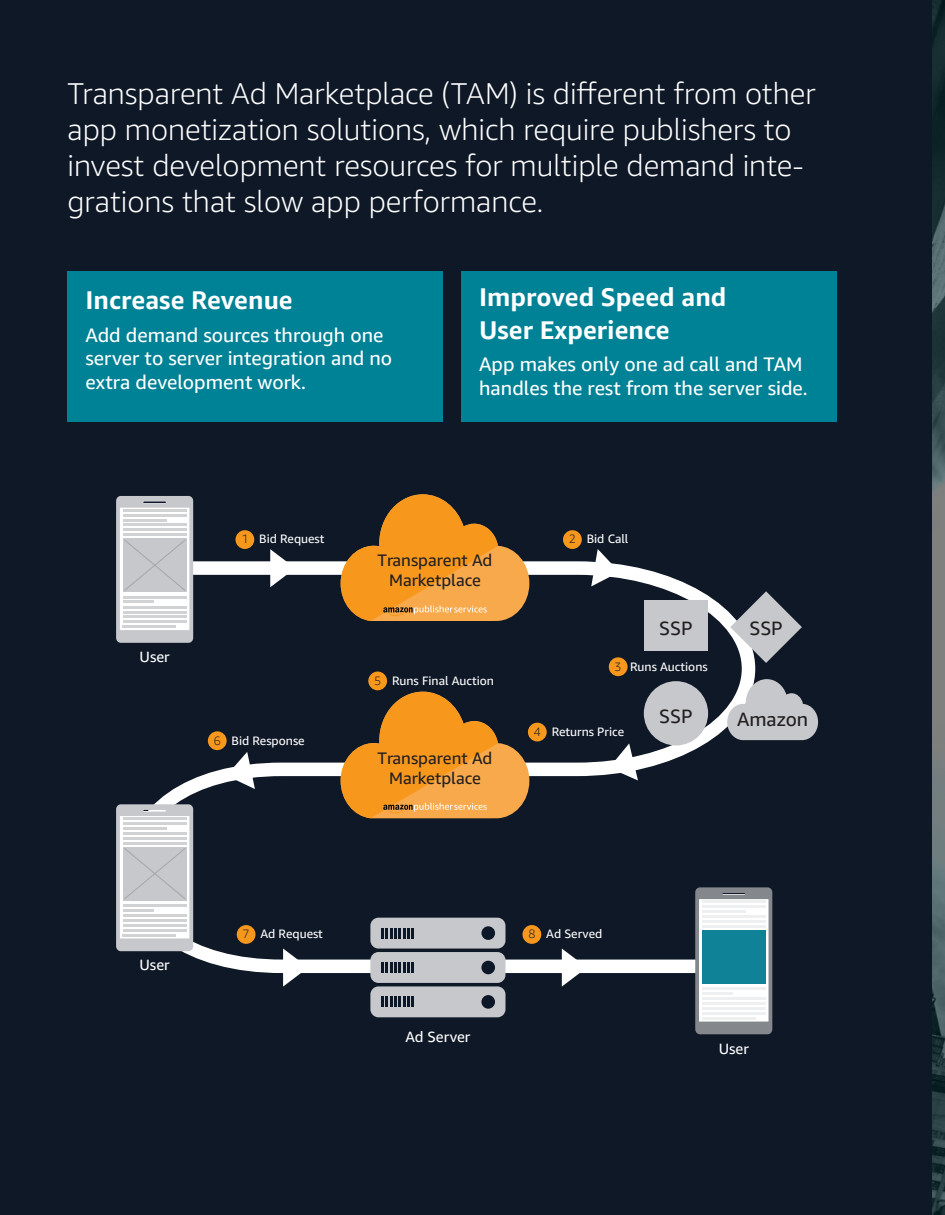
<style>
.page{position:relative;width:945px;height:1215px;background:#fff}
.page>*{position:absolute;margin:0;border:0;box-sizing:border-box;transform-origin:0 0}
.t1{font:300 30px/36px "Amazon Ember";color:#fff}
.t2{font:700 25.5px/33px "Amazon Ember";color:#fff}
.t3{font:19.5px/23.4px "Amazon Ember";color:#fff}
.t4{font:19.2px "Amazon Ember";color:#231f20}
.t5{font:16.65px/20px "Amazon Ember";color:#231f20;text-align:center}
.t6{font:14.85px "Amazon Ember";color:#fff}
.t7{font:12.15px "Amazon Ember";color:#fff}
.s1{font-weight:300;color:#231f20}
</style>
<div class="page">
<img style="left:932px;top:0;width:13px;height:1215px">
<div style="left:0;top:0;width:932px;height:1215px;background:#0f1827"></div>
<div style="left:68px;top:271px;width:375px;height:151px;background:#008296"></div>
<div style="left:461px;top:271px;width:375px;height:151px;background:#008296"></div>
<svg style="left:270px;top:549px;width:8px;height:6px"></svg>
<svg style="left:283px;top:980px;width:9px;height:7px"></svg>
<svg style="left:562px;top:980px;width:9px;height:7px"></svg>
<svg style="left:596px;top:549px;width:8px;height:6px"></svg>
<div style="left:236px;top:530px;width:18px;height:19px;background:#f7981d;border-radius:50%"></div>
<div style="left:563px;top:530px;width:19px;height:19px;background:#f7981d;border-radius:50%"></div>
<svg style="left:120px;top:555px;width:642px;height:425px"></svg>
<svg style="left:341px;top:494px;width:188px;height:127px"></svg>
<div style="left:528px;top:723px;width:19px;height:18px;background:#f7981d;border-radius:50%"></div>
<div style="left:368px;top:672px;width:19px;height:18px;background:#f7981d;border-radius:50%"></div>
<div style="left:208px;top:731px;width:19px;height:19px;background:#f7981d;border-radius:50%"></div>
<div style="left:522px;top:925px;width:19px;height:19px;background:#f7981d;border-radius:50%"></div>
<div style="left:237px;top:925px;width:19px;height:19px;background:#f7981d;border-radius:50%"></div>
<svg style="left:341px;top:692px;width:188px;height:126px"></svg>
<div style="left:644px;top:681px;width:64px;height:64px;background:#c7c8cc;border-radius:50%"></div>
<div style="left:644px;top:600px;width:64px;height:51px;background:#c7c8cc"></div>
<svg style="left:730px;top:591px;width:72px;height:72px"></svg>
<svg style="left:727px;top:679px;width:91px;height:61px"></svg>
<div style="left:370px;top:918px;width:136px;height:31px;background:#c7c8cc;border-radius:8px"></div>
<div style="left:481px;top:926px;width:14px;height:14px;background:#0c1827;border-radius:50%"></div>
<svg style="left:381px;top:928px;width:33px;height:11px"></svg>
<div style="left:370px;top:952px;width:136px;height:31px;background:#c7c8cc;border-radius:8px"></div>
<div style="left:481px;top:961px;width:14px;height:13px;background:#0c1827;border-radius:50%"></div>
<svg style="left:381px;top:962px;width:33px;height:11px"></svg>
<div style="left:370px;top:986px;width:136px;height:31px;background:#c7c8cc;border-radius:8px"></div>
<div style="left:481px;top:995px;width:14px;height:14px;background:#0c1827;border-radius:50%"></div>
<svg style="left:381px;top:996px;width:33px;height:11px"></svg>
<svg style="left:116px;top:496px;width:77px;height:147px;background:#d4d5d8"></svg>
<svg style="left:116px;top:804px;width:77px;height:147px;background:#d5d6d8"></svg>
<svg style="left:695px;top:887px;width:77px;height:147px;background:#cbcdcf"></svg>
<div style="left:702px;top:930px;width:64px;height:53px;background:#108297"></div>
<div style="left:609px;top:657px;width:19px;height:19px;background:#f7981d;border-radius:50%"></div>
<p class="t1" style="left:68px;top:76px;width:750px">Transparent Ad Marketplace (TAM) is different from other app monetization solutions, which require publishers to invest development resources for multiple demand inte&shy;grations that slow app performance.</p>
<p class="t2" style="left:86px;top:284px;width:209px">Increase Revenue</p>
<p class="t3" style="left:86px;top:323px;width:308px">Add demand sources through one server to server integration and no extra development work.</p>
<p class="t2" style="left:479px;top:281px;width:249px">Improved Speed and<br>User Experience</p>
<p class="t3" style="left:479px;top:353px;width:330px">App makes only one ad call and TAM handles the rest from the server side.</p>
<p class="t6" style="left:140px;top:647px;width:32px">User</p>
<p class="t7" style="left:241px;top:532px;width:85px"><span class="s1">1</span> Bid Request</p>
<p class="t7" style="left:569px;top:532px;width:61px"><span class="s1">2</span> Bid Call</p>
<p class="t5" style="left:378px;top:551px;width:116px">Transparent Ad<br>Marketplace</p>
<p class="t4" style="left:659px;top:616px;width:35px">SSP</p>
<p class="t7" style="left:214px;top:733px;width:92px"><span class="s1">6</span> Bid Response</p>
<p class="t7" style="left:374px;top:673px;width:121px"><span class="s1">5</span> Runs Final Auction</p>
<p class="t5" style="left:378px;top:748px;width:116px">Transparent Ad<br>Marketplace</p>
<p class="t7" style="left:615px;top:659px;width:95px"><span class="s1">3</span> Runs Auctions</p>
<p class="t7" style="left:534px;top:724px;width:92px"><span class="s1">4</span> Returns Price</p>
<p class="t4" style="left:659px;top:704px;width:35px">SSP</p>
<p class="t4" style="left:749px;top:616px;width:35px">SSP</p>
<p class="t4" style="left:737px;top:707px;width:73px">Amazon</p>
<p class="t6" style="left:140px;top:956px;width:32px">User</p>
<p class="t7" style="left:243px;top:926px;width:82px"><span class="s1">7</span> Ad Request</p>
<p class="t7" style="left:528px;top:926px;width:75px"><span class="s1">8</span> Ad Served</p>
<p class="t6" style="left:405px;top:1028px;width:67px">Ad Server</p>
<p class="t6" style="left:719px;top:1040px;width:32px">User</p>
</div>
